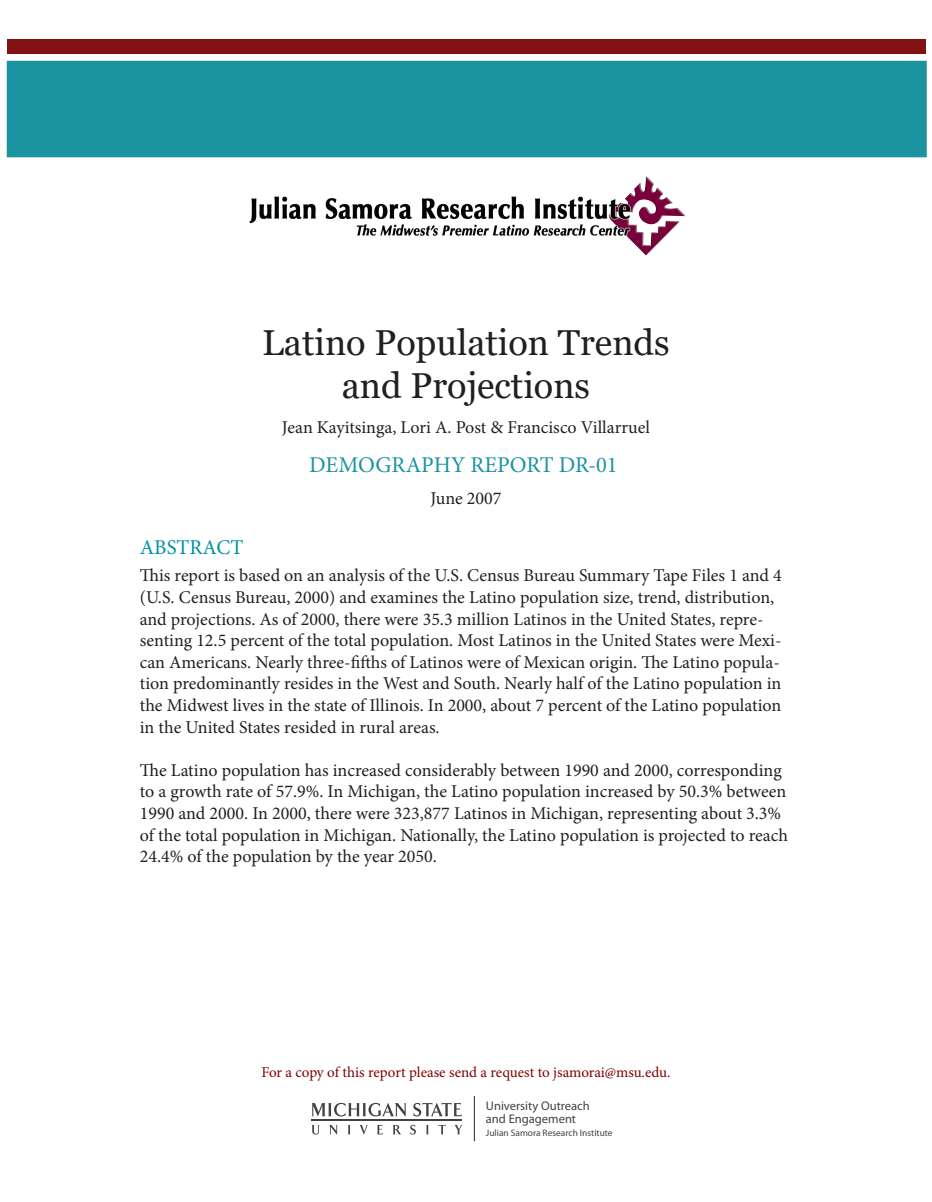
<style>
.page{position:relative;width:932px;height:1202px;background:#fff}
.page>*{position:absolute;margin:0;border:0;box-sizing:border-box;transform-origin:0 0}
.t1{font:36px/43.2px "Georgia";color:#231f20;text-align:center}
.t2{font:22.5px "Minion Pro";color:#1c93a1}
.t3{font:21px "Minion Pro";color:#0092a2}
.t4{font:18px/21.6px "Minion Pro";color:#231f20}
.t5{font:15px "Minion Pro";letter-spacing:-.005em;color:#800000}
.t6{font:12.6px/13.6px "Myriad Pro";color:#414042}
.t7{font:9.45px "Myriad Pro";color:#414042}
</style>
<div class="page">
<div style="left:7px;top:61px;width:919px;height:96px;background:#1c93a1"></div>
<div style="left:7px;top:39px;width:918px;height:14px;background:#831114"></div>
<img style="left:249px;top:176px;width:436px;height:80px">
<svg style="left:312px;top:1124px;width:7px;height:10px"></svg>
<svg style="left:329px;top:1124px;width:8px;height:10px"></svg>
<svg style="left:348px;top:1124px;width:2px;height:10px"></svg>
<svg style="left:359px;top:1124px;width:9px;height:10px"></svg>
<svg style="left:377px;top:1124px;width:6px;height:10px"></svg>
<svg style="left:393px;top:1124px;width:8px;height:10px"></svg>
<svg style="left:410px;top:1124px;width:6px;height:10px"></svg>
<svg style="left:426px;top:1124px;width:2px;height:10px"></svg>
<svg style="left:438px;top:1124px;width:8px;height:10px"></svg>
<svg style="left:454px;top:1124px;width:8px;height:10px"></svg>
<svg style="left:312px;top:1102px;width:94px;height:14px"></svg>
<svg style="left:413px;top:1102px;width:49px;height:14px"></svg>
<hr style="left:311px;top:1119px;width:151px;height:1px;background:#414042">
<hr style="left:474px;top:1096px;width:1px;height:45px;background:#414042">
<p class="t1" style="left:262px;top:321px;width:409px">Latino Population Trends and Projections</p>
<p class="t4" style="left:282px;top:417px;width:369px">Jean Kayitsinga, Lori A. Post &amp; Francisco Villarruel</p>
<p class="t2" style="left:309px;top:450px;width:310px">DEMOGRAPHY REPORT DR-01</p>
<p class="t4" style="left:430px;top:487px;width:72px">June 2007</p>
<p class="t3" style="left:140px;top:533px;width:105px">ABSTRACT</p>
<p class="t4" style="left:140px;top:565px;width:643px">This report is based on an analysis of the U.S. Census Bureau Summary Tape Files 1 and 4 (U.S. Census Bureau, 2000) and examines the Latino population size, trend, distribution, and projections. As of 2000, there were 35.3 million Latinos in the United States, repre&shy;senting 12.5 percent of the total population. Most Latinos in the United States were Mexi&shy;can Americans. Nearly three-fifths of Latinos were of Mexican origin. The Latino popula&shy;tion predominantly resides in the West and South. Nearly half of the Latino population in the Midwest lives in the state of Illinois. In 2000, about 7 percent of the Latino population in the United States resided in rural areas.</p>
<p class="t4" style="left:140px;top:759px;width:649px">The Latino population has increased considerably between 1990 and 2000, corresponding to a growth rate of 57.9%. In Michigan, the Latino population increased by 50.3% between 1990 and 2000. In 2000, there were 323,877 Latinos in Michigan, representing about 3.3% of the total population in Michigan. Nationally, the Latino population is projected to reach 24.4% of the population by the year 2050.</p>
<p class="t5" style="left:261px;top:1062px;width:410px">For a copy of this report please send a request to jsamorai@msu.edu.</p>
<p class="t6" style="left:486px;top:1098px;width:105px">University Outreach and Engagement</p>
<p class="t7" style="left:486px;top:1126px;width:128px">Julian Samora Research Institute</p>
</div>
